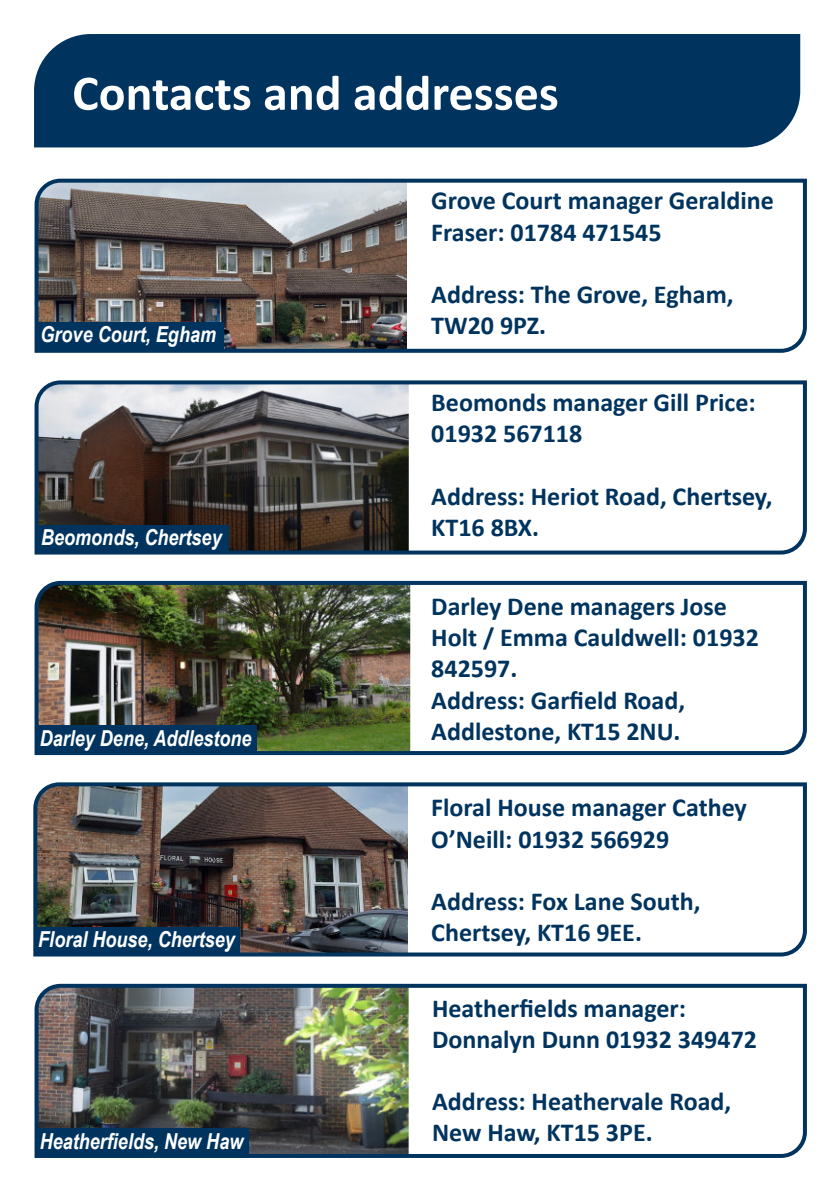
<style>
.page{position:relative;width:840px;height:1191px;background:#fff}
.page>*{position:absolute;margin:0;border:0;box-sizing:border-box;transform-origin:0 0}
.Page_Title{font:700 50px "Calibri";color:#fff}
.Standfirst{font:700 26px/31.2px "Calibri";color:#00345e}
.t1{font:italic 700 22px "Arial Narrow";color:#fff}
</style>
<div class="page">
<div style="left:34px;top:34px;width:765px;height:113px;background:#00345e"></div>
<img style="left:33px;top:782px;width:774px;height:175px">
<svg style="left:34px;top:178px;width:773px;height:175px"></svg>
<img style="left:34px;top:580px;width:773px;height:176px">
<svg style="left:34px;top:380px;width:773px;height:175px"></svg>
<div style="left:37px;top:322px;width:186px;height:28px;background:#00345e"></div>
<div style="left:37px;top:525px;width:191px;height:28px;background:#00345e"></div>
<div style="left:36px;top:725px;width:220px;height:28px;background:#00345e"></div>
<div style="left:34px;top:927px;width:206px;height:28px;background:#00345e"></div>
<img style="left:34px;top:983px;width:773px;height:175px">
<div style="left:36px;top:1128px;width:212px;height:28px;background:#00345e"></div>
<p class="Page_Title" style="left:72px;top:58px;width:488px">Contacts and addresses</p>
<p class="t1" style="left:40px;top:318px;width:177px">Grove Court, Egham</p>
<p class="t1" style="left:41px;top:521px;width:182px">Beomonds, Chertsey</p>
<p class="t1" style="left:40px;top:721px;width:213px">Darley Dene, Addlestone</p>
<p class="t1" style="left:38px;top:922px;width:198px">Floral House, Chertsey</p>
<p class="t1" style="left:40px;top:1124px;width:205px">Heatherfields, New Haw</p>
<p class="Standfirst" style="left:431px;top:185px;width:344px">Grove Court manager Geraldine<br>Fraser: 01784 471545</p>
<p class="Standfirst" style="left:431px;top:278px;width:304px">Address: The Grove, Egham,<br>TW20 9PZ.</p>
<p class="Standfirst" style="left:431px;top:386px;width:326px">Beomonds manager Gill Price:<br>01932 567118</p>
<p class="Standfirst" style="left:431px;top:480px;width:342px">Address: Heriot Road, Chertsey,<br>KT16 8BX.</p>
<p class="Standfirst" style="left:431px;top:590px;width:329px">Darley Dene managers Jose<br>Holt / Emma Cauldwell: 01932<br>842597.<br>Address: Garfield Road,<br>Addlestone, KT15 2NU.</p>
<p class="Standfirst" style="left:431px;top:792px;width:317px">Floral House manager Cathey<br>O’Neill: 01932 566929</p>
<p class="Standfirst" style="left:431px;top:885px;width:271px">Address: Fox Lane South,<br>Chertsey, KT16 9EE.</p>
<p class="Standfirst" style="left:432px;top:992px;width:326px">Heatherfields manager:<br>Donnalyn Dunn 01932 349472</p>
<p class="Standfirst" style="left:432px;top:1085px;width:300px">Address: Heathervale Road,<br>New Haw, KT15 3PE.</p>
</div>
